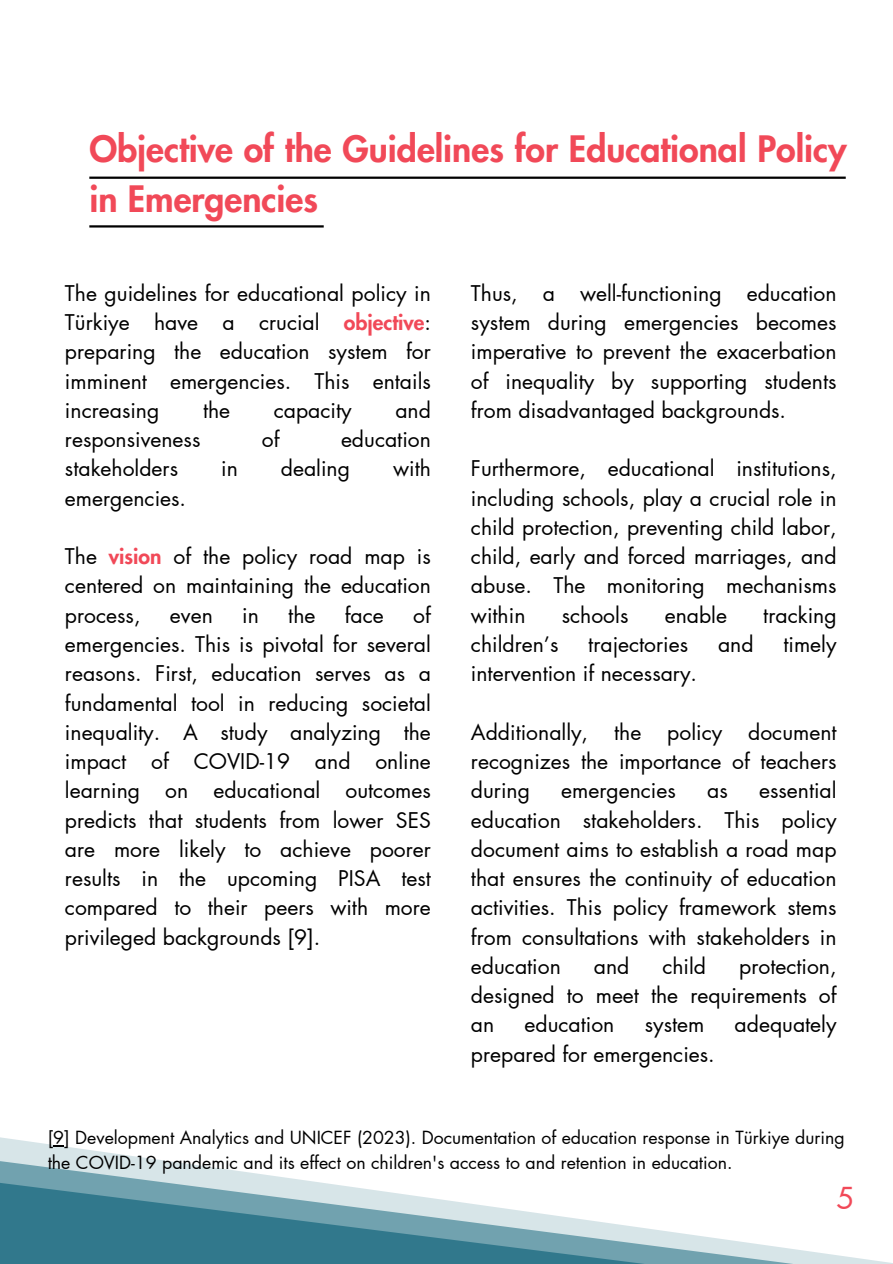
<style>
.page{position:relative;width:893px;height:1264px;background:#fff}
.page>*{position:absolute;margin:0;border:0;box-sizing:border-box;transform-origin:0 0}
.t1{font:800 35.55px/49.5px "Futura LT Pro";color:#f14958}
.t2{font:29.55px "Futura LT Pro";color:#f14958}
.t3{font:21.15px/29.2px "Futura LT Pro";color:#000;text-align:justify}
.t4{font:17.7px/24.8px "Futura LT Pro";color:#000}
.s1{font-weight:800;color:#f14958}
</style>
<div class="page">
<svg style="left:0;top:1137px;width:891px;height:126px"></svg>
<hr style="left:89px;top:176px;width:756px;height:3px;background:#000">
<hr style="left:89px;top:225px;width:235px;height:2px;background:#000">
<p class="t1" style="left:89px;top:126px;width:758px">Objective of the Guidelines for Educational Policy in Emergencies</p>
<h2 class="t3" style="left:65px;top:279px;width:367px">The guidelines for educational policy in Türkiye have a crucial <span class="s1">objective</span>: preparing the education system for imminent emergencies. This entails increasing</h2>
<h2 class="t3" style="left:203px;top:396px;width:29px">the</h2>
<h2 class="t3" style="left:274px;top:396px;width:79px">capacity</h2>
<h2 class="t3" style="left:395px;top:396px;width:37px">and</h2>
<h2 class="t3" style="left:65px;top:425px;width:137px">responsiveness</h2>
<h2 class="t3" style="left:262px;top:425px;width:19px">of</h2>
<h2 class="t3" style="left:341px;top:425px;width:91px">education</h2>
<h2 class="t3" style="left:65px;top:455px;width:115px">stakeholders</h2>
<h2 class="t3" style="left:221px;top:455px;width:18px">in</h2>
<h2 class="t3" style="left:281px;top:455px;width:71px">dealing</h2>
<h2 class="t3" style="left:393px;top:455px;width:39px">with</h2>
<h2 class="t3" style="left:65px;top:484px;width:123px">emergencies.</h2>
<h2 class="t3" style="left:65px;top:542px;width:367px">The <span class="s1">vision</span> of the policy road map is centered on maintaining the education process,</h2>
<h2 class="t3" style="left:65px;top:601px;width:367px;text-indent:348px">of emergencies. This is pivotal for several reasons. First, education serves as a fundamental tool in reducing societal inequality. A study analyzing the impact of COVID-19 and online learning on educational outcomes predicts that students from lower SES are more likely to achieve poorer results in the upcoming PISA test compared to their peers with more privileged backgrounds [9].</h2>
<h2 class="t3" style="left:170px;top:601px;width:44px">even</h2>
<h2 class="t3" style="left:242px;top:601px;width:18px">in</h2>
<h2 class="t3" style="left:288px;top:601px;width:29px">the</h2>
<h2 class="t3" style="left:345px;top:601px;width:41px">face</h2>
<h2 class="t3" style="left:471px;top:279px;width:367px">Thus, a well-functioning education system during emergencies becomes imperative to prevent the exacerbation of inequality by supporting students from disadvantaged backgrounds.</h2>
<h2 class="t3" style="left:471px;top:455px;width:367px">Furthermore, educational institutions, including schools, play a crucial role in child protection, preventing child labor, child, early and forced marriages, and abuse. The monitoring mechanisms within</h2>
<h2 class="t3" style="left:561px;top:601px;width:68px">schools</h2>
<h2 class="t3" style="left:664px;top:601px;width:64px">enable</h2>
<h2 class="t3" style="left:763px;top:601px;width:75px">tracking</h2>
<h2 class="t3" style="left:471px;top:630px;width:89px">children’s</h2>
<h2 class="t3" style="left:588px;top:630px;width:101px">trajectories</h2>
<h2 class="t3" style="left:718px;top:630px;width:37px">and</h2>
<h2 class="t3" style="left:783px;top:630px;width:55px">timely</h2>
<h2 class="t3" style="left:471px;top:659px;width:227px">intervention if necessary.</h2>
<h2 class="t3" style="left:471px;top:718px;width:367px">Additionally, the policy document recognizes the importance of teachers during</h2>
<h2 class="t3" style="left:471px;top:776px;width:367px;text-indent:288px">essential education stakeholders. This policy document aims to establish a road map that ensures the continuity of education activities. This policy framework stems from consultations with stakeholders in education</h2>
<h2 class="t3" style="left:561px;top:776px;width:116px">emergencies</h2>
<h2 class="t3" style="left:707px;top:776px;width:22px">as</h2>
<h2 class="t3" style="left:594px;top:952px;width:37px">and</h2>
<h2 class="t3" style="left:662px;top:952px;width:45px">child</h2>
<h2 class="t3" style="left:471px;top:952px;width:367px;text-indent:268px">protection, designed to meet the requirements of an</h2>
<h2 class="t3" style="left:524px;top:1010px;width:91px">education</h2>
<h2 class="t3" style="left:644px;top:1010px;width:61px">system</h2>
<h2 class="t3" style="left:734px;top:1010px;width:103px">adequately</h2>
<h2 class="t3" style="left:471px;top:1040px;width:245px">prepared for emergencies.</h2>
<p class="t4" style="left:48px;top:1125px;width:798px">[9] Development Analytics and UNICEF (2023). Documentation of education response in Türkiye during the COVID-19 pandemic and its effect on children's access to and retention in education.</p>
<h1 class="t2" style="left:836px;top:1184px;width:20px">5</h1>
</div>
